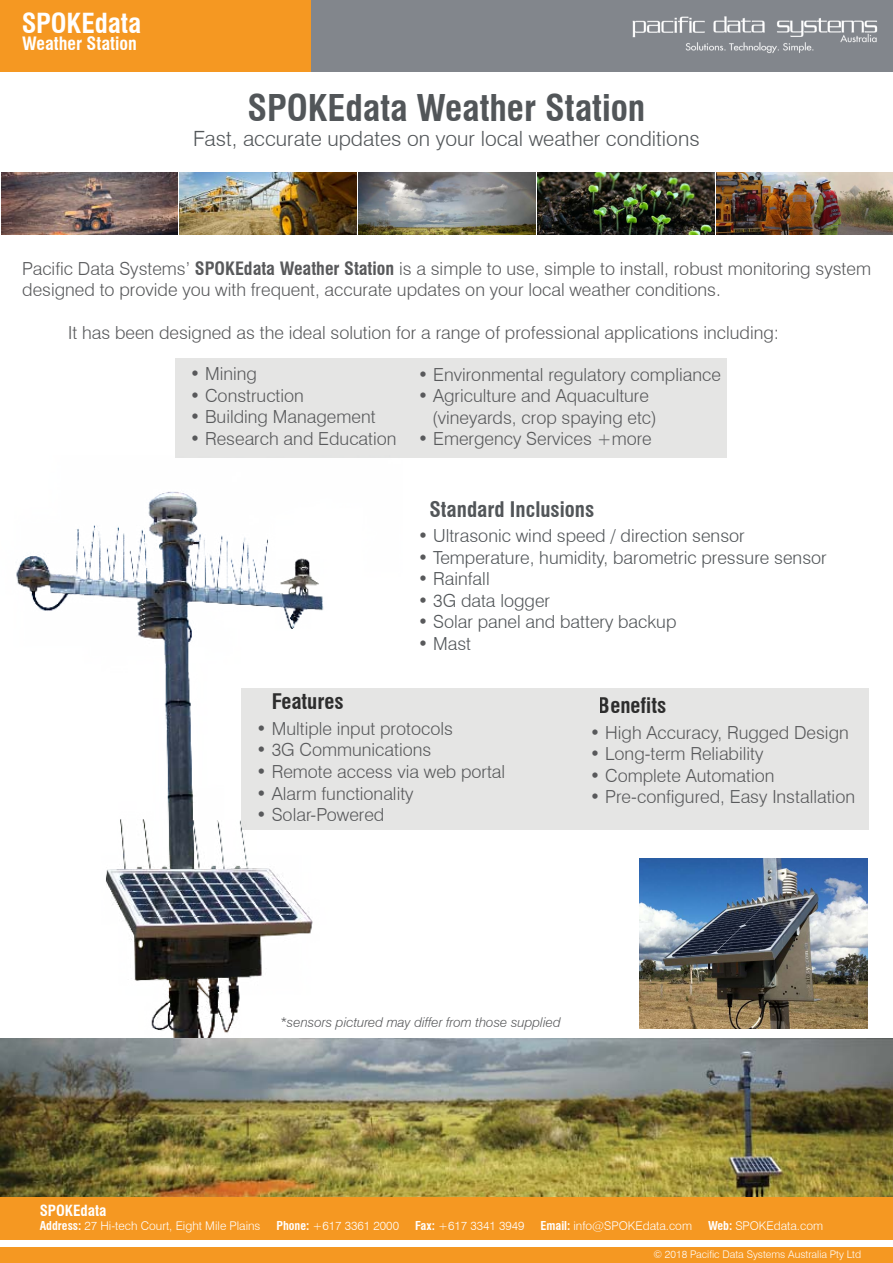
<style>
.page{position:relative;width:893px;height:1263px;background:#fff}
.page>*{position:absolute;margin:0;border:0;box-sizing:border-box;transform-origin:0 0}
.t1{font:700 condensed 36px "Swiss 721 BT";color:#525659}
.t2{font:700 condensed 27px "Swiss 721 BT";color:#fff}
.t3{font:300 21px "Swiss 721 BT";color:#525659}
.t4{font:700 condensed 21px "Swiss 721 BT";color:#525659}
.t5{font:700 condensed 21px "Swiss 721 BT";color:#000}
.t6{font:300 18px/21.6px "Swiss 721 BT";color:#58595b}
.t7{font:300 18px "Swiss 721 BT";color:#525659}
.t8{font:700 condensed 18px "Swiss 721 BT";color:#fff}
.t9{font:700 condensed 15px "Swiss 721 BT";color:#fff}
.t10{font:italic 300 13.5px "Swiss 721 BT";color:#58595b}
.t11{font:300 12px "Swiss 721 BT";color:#fff}
.t12{font:300 10.5px "Swiss 721 BT";color:#fff}
.s1{font-weight:700;font-stretch:condensed}
.s2{color:#58595b}
</style>
<div class="page">
<div style="left:0;top:0;width:312px;height:72px;background:#f59822"></div>
<div style="left:312px;top:0;width:581px;height:72px;background:#82868c"></div>
<img style="left:632px;top:16px;width:246px;height:37px">
<div style="left:241px;top:688px;width:627px;height:142px;background:#e5e5e4"></div>
<div style="left:175px;top:359px;width:552px;height:99px;background:#e5e5e4"></div>
<img style="left:16px;top:491px;width:308px;height:547px">
<img style="left:0;top:1038px;width:893px;height:159px">
<img style="left:358px;top:172px;width:178px;height:62px">
<img style="left:1px;top:172px;width:177px;height:62px">
<img style="left:180px;top:172px;width:176px;height:62px">
<img style="left:716px;top:172px;width:177px;height:62px">
<img style="left:538px;top:172px;width:176px;height:62px">
<img style="left:639px;top:859px;width:228px;height:169px">
<div style="left:0;top:1197px;width:893px;height:42px;background:#f59822"></div>
<div style="left:0;top:1248px;width:893px;height:15px;background:#f59822"></div>
<h2 class="t2" style="left:21px;top:7px;width:122px">SPOKEdata</h2>
<p class="t8" style="left:22px;top:32px;width:116px">Weather Station</p>
<h1 class="t1" style="left:247px;top:86px;width:399px">SPOKEdata Weather Station</h1>
<p class="t3" style="left:193px;top:126px;width:508px">Fast, accurate updates on your local weather conditions</p>
<p class="t6" style="left:22px;top:257px;width:850px">Pacific Data Systems’ <span class="s1">SPOKEdata Weather Station</span> is a simple to use, simple to install, robust monitoring system designed to provide you with frequent, accurate updates on your local weather conditions.</p>
<p class="t6" style="left:68px;top:321px;width:712px">It has been designed as the ideal solution for a range of professional applications including:</p>
<p class="t6" style="left:190px;top:363px;width:69px">• Mining</p>
<p class="t6" style="left:190px;top:384px;width:116px">• Construction</p>
<p class="t6" style="left:190px;top:406px;width:187px">• Building Management</p>
<p class="t6" style="left:190px;top:427px;width:208px">• Research and Education</p>
<p class="t6" style="left:418px;top:363px;width:305px">• Environmental regulatory compliance</p>
<p class="t6" style="left:432px;top:385px;width:226px;text-indent:-14px">• Agriculture and Aquaculture (vineyards, crop spaying etc)</p>
<p class="t6" style="left:418px;top:428px;width:236px">• Emergency Services +more</p>
<p class="t4" style="left:429px;top:496px;width:166px">Standard Inclusions</p>
<p class="t7" style="left:418px;top:525px;width:328px"><span class="s2">•</span> Ultrasonic wind speed / direction sensor</p>
<p class="t7" style="left:418px;top:546px;width:410px"><span class="s2">•</span> Temperature, humidity, barometric pressure sensor</p>
<p class="t7" style="left:418px;top:568px;width:73px"><span class="s2">•</span> Rainfall</p>
<p class="t7" style="left:418px;top:589px;width:134px"><span class="s2">•</span> 3G data logger</p>
<p class="t7" style="left:418px;top:611px;width:260px"><span class="s2">•</span> Solar panel and battery backup</p>
<p class="t7" style="left:418px;top:633px;width:55px"><span class="s2">•</span> Mast</p>
<p class="t5" style="left:272px;top:689px;width:74px">Features</p>
<p class="t5" style="left:599px;top:693px;width:69px">Benefits</p>
<p class="t6" style="left:256px;top:717px;width:198px">• Multiple input protocols</p>
<p class="t6" style="left:256px;top:739px;width:177px">• 3G Communications</p>
<p class="t6" style="left:256px;top:760px;width:250px">• Remote access via web portal</p>
<p class="t6" style="left:256px;top:782px;width:159px">• Alarm functionality</p>
<p class="t6" style="left:256px;top:804px;width:130px">• Solar-Powered</p>
<p class="t6" style="left:590px;top:721px;width:260px">• High Accuracy, Rugged Design</p>
<p class="t6" style="left:590px;top:743px;width:175px">• Long-term Reliability</p>
<p class="t6" style="left:590px;top:764px;width:186px">• Complete Automation</p>
<p class="t6" style="left:590px;top:786px;width:267px">• Pre-configured, Easy Installation</p>
<p class="t10" style="left:280px;top:1014px;width:282px">*sensors pictured may differ from those supplied</p>
<p class="t9" style="left:40px;top:1201px;width:68px">SPOKEdata</p>
<p class="t11" style="left:40px;top:1218px;width:222px"><span class="s1">Address:</span> 27 Hi-tech Court, Eight Mile Plains</p>
<p class="t11" style="left:277px;top:1218px;width:124px"><span class="s1">Phone:</span> +617 3361 2000</p>
<p class="t11" style="left:415px;top:1218px;width:111px"><span class="s1">Fax:</span> +617 3341 3949</p>
<p class="t11" style="left:541px;top:1218px;width:153px"><span class="s1">Email:</span> info@SPOKEdata.com</p>
<p class="t11" style="left:708px;top:1218px;width:117px"><span class="s1">Web:</span> SPOKEdata.com</p>
<p class="t12" style="left:653px;top:1248px;width:209px">© 2018 Pacific Data Systems Australia Pty Ltd</p>
</div>
